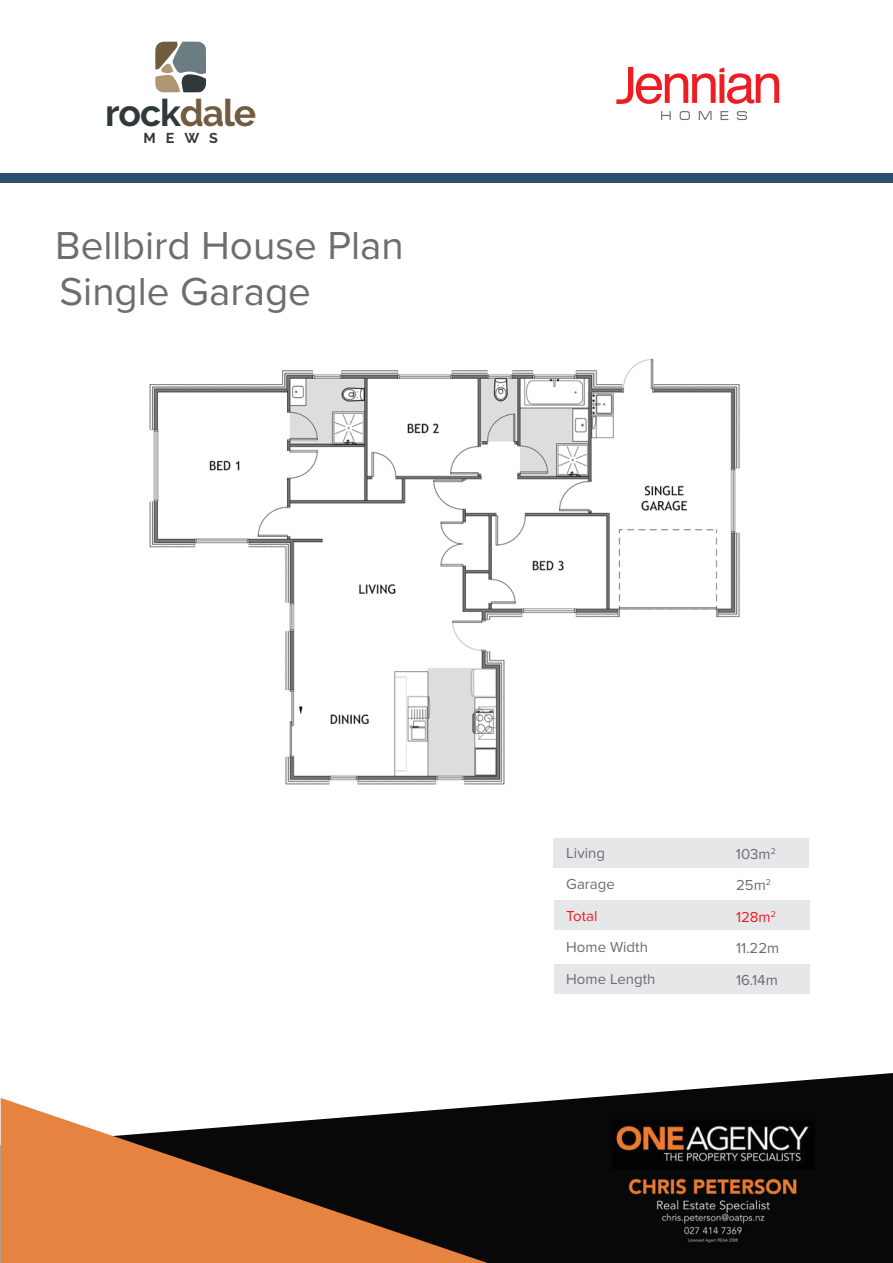
<style>
.page{position:relative;width:893px;height:1263px;background:#fff}
.page>*{position:absolute;margin:0;border:0;box-sizing:border-box;transform-origin:0 0}
.t1{font:40.5px/45.9px "Proxima Nova";color:#6c6d70}
.t2{font:700 37.35px "Raleway";letter-spacing:-.03em;color:#31383c}
.t3{font:15px/31.5px "Proxima Nova";color:#6c6d70}
.t4{font:15px "Proxima Nova";color:#ee1d23}
.t5{font:700 14.25px "Raleway";color:#31383c}
.s1{color:#725c3f}
.s2{color:#ee1d23}
</style>
<div class="page">
<div style="left:0;top:173px;width:893px;height:10px;background:#2c4f6b"></div>
<svg style="left:616px;top:67px;width:163px;height:37px"></svg>
<svg style="left:661px;top:111px;width:10px;height:9px"></svg>
<svg style="left:680px;top:111px;width:10px;height:9px"></svg>
<svg style="left:699px;top:111px;width:13px;height:9px"></svg>
<svg style="left:720px;top:111px;width:8px;height:9px"></svg>
<svg style="left:737px;top:111px;width:10px;height:9px"></svg>
<svg style="left:155px;top:42px;width:51px;height:51px;background:#8c8b84"></svg>
<svg style="left:488px;top:1073px;width:405px;height:190px;fill:#070807"></svg>
<svg style="left:1px;top:1098px;width:487px;height:165px;background:#976644"></svg>
<img style="left:587px;top:1103px;width:252px;height:152px">
<img style="left:149px;top:358px;width:591px;height:427px">
<div style="left:554px;top:900px;width:255px;height:29px;background:#e6e7e9"></div>
<div style="left:554px;top:964px;width:255px;height:29px;background:#e6e7e9"></div>
<div style="left:554px;top:838px;width:254px;height:30px;background:#e6e7e9"></div>
<h2 class="t2" style="left:105px;top:91px;width:153px">rock<span class="s1">dale</span></h2>
<p class="t5" style="left:143px;top:130px;width:76px">MEWS</p>
<h1 class="t1" style="left:55px;top:221px;width:350px">Bellbird House Plan<br>Single Garage</h1>
<p class="t3" style="left:566px;top:836px;width:50px">Living<br>Garage</p>
<p class="t4" style="left:566px;top:904px;width:33px">Total</p>
<p class="t3" style="left:566px;top:931px;width:91px">Home Width<br>Home Length</p>
<p class="t3" style="left:736px;top:837px;width:45px">103m<sup>2<br></sup>25m<sup>2<br></sup><span class="s2">128m</span><sup>2<br></sup>11.22m<br>16.14m</p>
</div>
